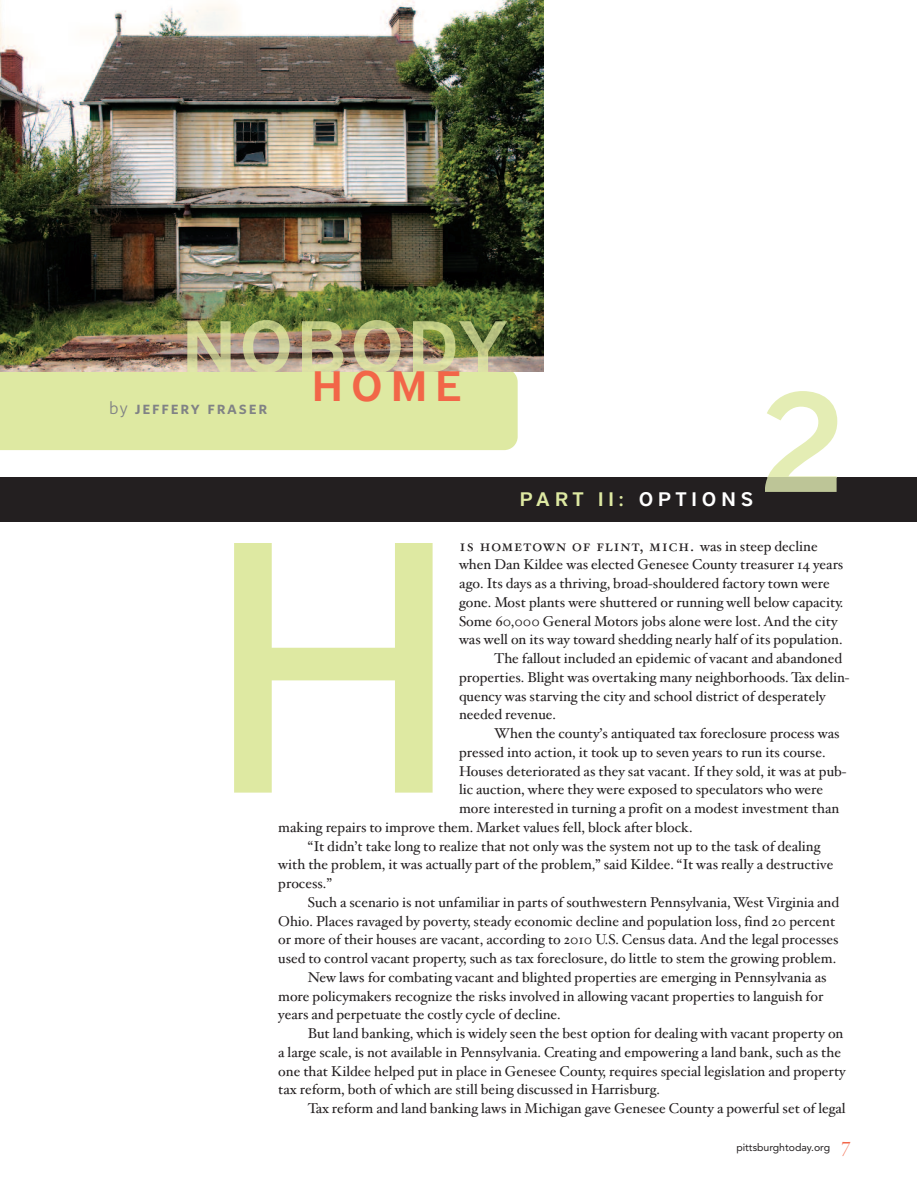
<style>
.page{position:relative;width:918px;height:1188px;background:#fff}
.page>*{position:absolute;margin:0;border:0;box-sizing:border-box;transform-origin:0 0}
.t1{font:600 42.3px "District";color:#f26648}
.t2{font:600 19.5px "District";letter-spacing:.25em;color:#dee9a2}
.t3{font:18px "Whitney Semibold SC";letter-spacing:.1em;color:#808285}
.t4{font:16.5px "Hoefler Text Roman Small Caps";letter-spacing:.05em;color:#231f20}
.t5{font:14.25px "Hoefler Text";color:#231f20}
.t6{font:10.5px "Avenir";color:#231f20}
.s1{font-family:"Whitney"}
.s2{color:#fff}
.s3{font-family:"Hoefler Text";font-size:14.25px}
.s4{font-family:"Hoefler Titling HTF Lt Roman";font-size:21px;color:#f26648}
</style>
<div class="page">
<div style="left:0;top:478px;width:917px;height:44px;background:#231f20"></div>
<div style="left:0;top:372px;width:518px;height:78px;background:#dee9a2"></div>
<img style="left:0;top:0;width:543px;height:372px">
<hr style="left:187px;top:372px;width:320px;height:1px;background:#dee9a2">
<img style="left:187px;top:320px;width:320px;height:52px">
<svg style="left:765px;top:391px;width:72px;height:87px"></svg>
<div style="left:765px;top:478px;width:72px;height:14px;background:#bdc597"></div>
<svg style="left:234px;top:543px;width:199px;height:250px"></svg>
<p class="t3" style="left:109px;top:397px;width:160px"><span class="s1">by</span> jeffery fraser</p>
<h1 class="t1" style="left:312px;top:371px;width:151px">HOME</h1>
<h2 class="t2" style="left:520px;top:492px;width:235px">PART II: <span class="s2">OPTIONS</span></h2>
<p class="t4" style="left:460px;top:535px;width:360px">is hometown of flint, mich. <span class="s3">was in steep decline</span></p>
<p class="t5" style="left:459px;top:556px;width:386px">when Dan Kildee was elected Genesee County treasurer 14 years</p>
<p class="t5" style="left:459px;top:575px;width:372px">ago. Its days as a thriving, broad-shouldered factory town were</p>
<p class="t5" style="left:459px;top:594px;width:386px">gone. Most plants were shuttered or running well below capacity.</p>
<p class="t5" style="left:459px;top:612px;width:380px">Some 60,000 General Motors jobs alone were lost. And the city</p>
<p class="t5" style="left:459px;top:631px;width:385px">was well on its way toward shedding nearly half of its population.</p>
<p class="t5" style="left:494px;top:650px;width:349px">The fallout included an epidemic of vacant and abandoned</p>
<p class="t5" style="left:459px;top:669px;width:392px">properties. Blight was overtaking many neighborhoods. Tax delin-</p>
<p class="t5" style="left:459px;top:687px;width:368px">quency was starving the city and school district of desperately</p>
<p class="t5" style="left:459px;top:706px;width:98px">needed revenue.</p>
<p class="t5" style="left:494px;top:725px;width:347px">When the county’s antiquated tax foreclosure process was</p>
<p class="t5" style="left:459px;top:744px;width:368px">pressed into action, it took up to seven years to run its course.</p>
<p class="t5" style="left:459px;top:762px;width:389px">Houses deteriorated as they sat vacant. If they sold, it was at pub-</p>
<p class="t5" style="left:459px;top:781px;width:366px">lic auction, where they were exposed to speculators who were</p>
<p class="t5" style="left:459px;top:800px;width:382px">more interested in turning a profit on a modest investment than</p>
<p class="t5" style="left:278px;top:819px;width:416px">making repairs to improve them. Market values fell, block after block.</p>
<p class="t5" style="left:308px;top:837px;width:514px">“It didn’t take long to realize that not only was the system not up to the task of dealing</p>
<p class="t5" style="left:278px;top:856px;width:557px">with the problem, it was actually part of the problem,” said Kildee. “It was really a destructive</p>
<p class="t5" style="left:278px;top:875px;width:55px">process.”</p>
<p class="t5" style="left:308px;top:894px;width:533px">Such a scenario is not unfamiliar in parts of southwestern Pennsylvania, West Virginia and</p>
<p class="t5" style="left:278px;top:912px;width:559px">Ohio. Places ravaged by poverty, steady economic decline and population loss, find 20 percent</p>
<p class="t5" style="left:278px;top:931px;width:562px">or more of their houses are vacant, according to 2010 U.S. Census data. And the legal processes</p>
<p class="t5" style="left:278px;top:950px;width:560px">used to control vacant property, such as tax foreclosure, do little to stem the growing problem.</p>
<p class="t5" style="left:308px;top:969px;width:520px">New laws for combating vacant and blighted properties are emerging in Pennsylvania as</p>
<p class="t5" style="left:278px;top:987px;width:547px">more policymakers recognize the risks involved in allowing vacant properties to languish for</p>
<p class="t5" style="left:278px;top:1006px;width:284px">years and perpetuate the costly cycle of decline.</p>
<p class="t5" style="left:308px;top:1025px;width:537px">But land banking, which is widely seen the best option for dealing with vacant property on</p>
<p class="t5" style="left:278px;top:1044px;width:564px">a large scale, is not available in Pennsylvania. Creating and empowering a land bank, such as the</p>
<p class="t5" style="left:278px;top:1062px;width:569px">one that Kildee helped put in place in Genesee County, requires special legislation and property</p>
<p class="t5" style="left:278px;top:1081px;width:383px">tax reform, both of which are still being discussed in Harrisburg.</p>
<p class="t5" style="left:308px;top:1100px;width:539px">Tax reform and land banking laws in Michigan gave Genesee County a powerful set of legal</p>
<p class="t6" style="left:736px;top:1143px;width:116px">pittsburghtoday.org <span class="s4">7</span></p>
</div>
